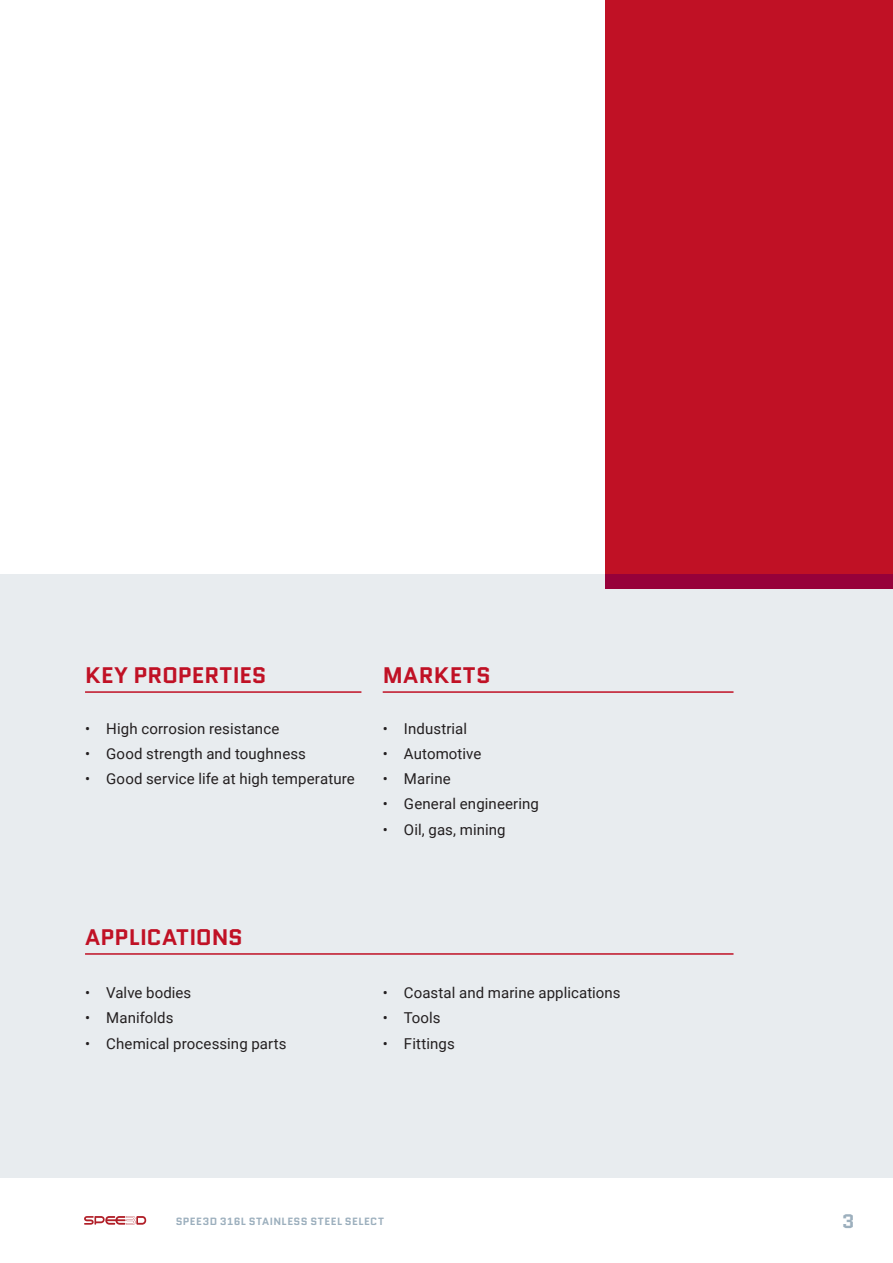
<style>
.page{position:relative;width:893px;height:1263px;background:#fff}
.page>*{position:absolute;margin:0;border:0;box-sizing:border-box;transform-origin:0 0}
.Headings_with_underline{font:700 22.5px "Quantico";letter-spacing:.005em;color:#c01125}
.t1{font:700 19.5px "Quantico";color:#9cafbd}
.t2{font:15px "Roboto";letter-spacing:.005em;color:#231f20}
.t3{font:700 10.5px "Quantico";letter-spacing:.045em;color:#9cafbd}
</style>
<div class="page">
<svg style="left:84px;top:1216px;width:62px;height:9px"></svg>
<div style="left:606px;top:0;width:287px;height:574px;background:#c01125"></div>
<div style="left:0;top:574px;width:893px;height:604px;background:#e8ecef"></div>
<div style="left:606px;top:574px;width:287px;height:15px;background:#97013a"></div>
<hr style="left:85px;top:953px;width:648px;height:2px;background:#c01125">
<hr style="left:85px;top:691px;width:276px;height:2px;background:#c01125">
<hr style="left:383px;top:691px;width:350px;height:2px;background:#c01125">
<p class="Headings_with_underline" style="left:85px;top:659px;width:183px">KEY PROPERTIES</p>
<p class="t2" style="left:85px;top:718px;width:196px">• High corrosion resistance</p>
<p class="t2" style="left:85px;top:743px;width:222px">• Good strength and toughness</p>
<p class="t2" style="left:85px;top:768px;width:271px">• Good service life at high temperature</p>
<p class="Headings_with_underline" style="left:383px;top:659px;width:110px">MARKETS</p>
<p class="t2" style="left:383px;top:718px;width:86px">• Industrial</p>
<p class="t2" style="left:383px;top:743px;width:100px">• Automotive</p>
<p class="t2" style="left:383px;top:768px;width:69px">• Marine</p>
<p class="t2" style="left:383px;top:793px;width:158px">• General engineering</p>
<p class="t2" style="left:383px;top:819px;width:124px">• Oil, gas, mining</p>
<p class="Headings_with_underline" style="left:85px;top:921px;width:159px">APPLICATIONS</p>
<p class="t2" style="left:85px;top:982px;width:108px">• Valve bodies</p>
<p class="t2" style="left:85px;top:1007px;width:90px">• Manifolds</p>
<p class="t2" style="left:85px;top:1033px;width:203px">• Chemical processing parts</p>
<p class="t2" style="left:383px;top:982px;width:239px">• Coastal and marine applications</p>
<p class="t2" style="left:383px;top:1007px;width:59px">• Tools</p>
<p class="t2" style="left:383px;top:1033px;width:74px">• Fittings</p>
<p class="t3" style="left:176px;top:1213px;width:210px">SPEE3D 316L STAINLESS STEEL SELECT</p>
<h2 class="t1" style="left:842px;top:1207px;width:14px">3</h2>
</div>
